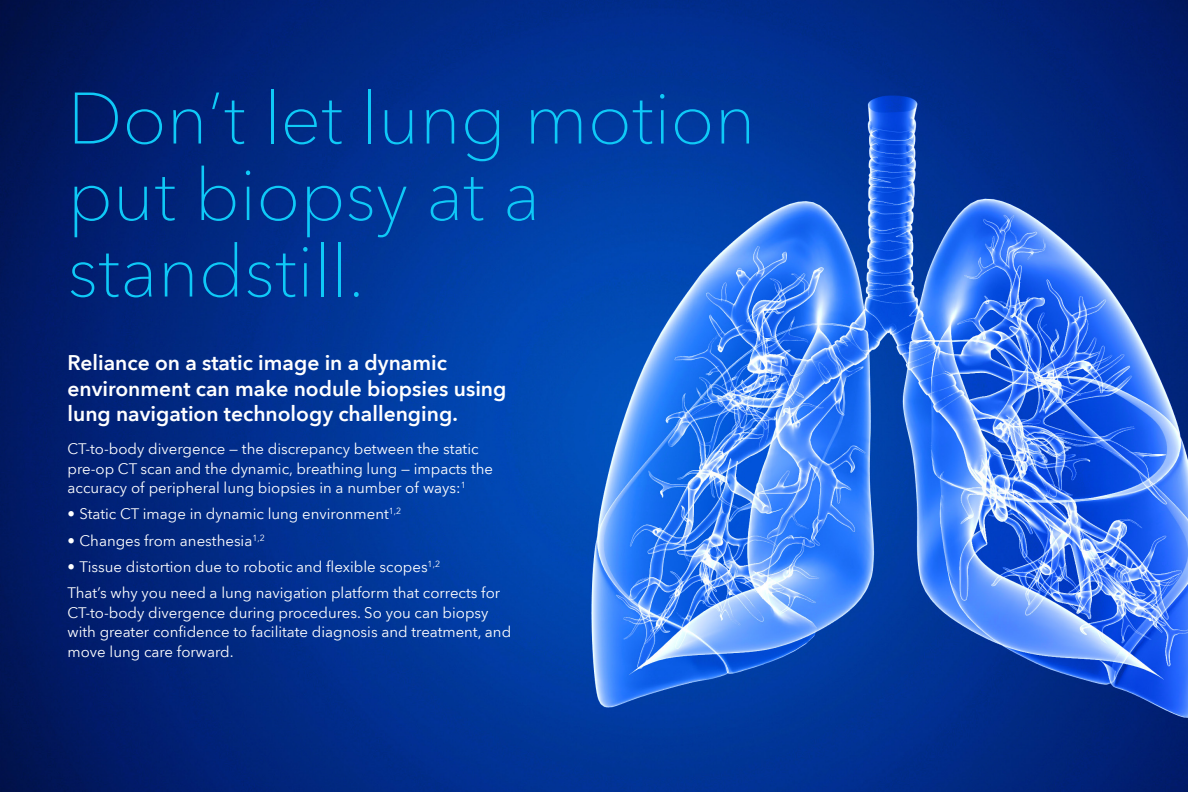
<style>
.page{position:relative;width:1188px;height:792px;background:#fff}
.page>*{position:absolute;margin:0;border:0;box-sizing:border-box;transform-origin:0 0}
.Headline-use_110__leading{font:100 72px/76.5px "Avenir Next World";color:#0fc9f7}
.Subhead_2_medium{font:600 21px/25.5px "Avenir Next World";color:#fff}
.Body-use_130__leading{font:15px/19.5px "Avenir Next World";color:#fff}
</style>
<div class="page">
<img style="left:0;top:0;width:1188px;height:792px">
<p class="Headline-use_110__leading" style="left:68px;top:80px;width:690px">Don’t let lung motion put biopsy at a standstill.</p>
<p class="Subhead_2_medium" style="left:68px;top:350px;width:440px">Reliance on a static image in a dynamic environment can make nodule biopsies using lung navigation technology challenging.</p>
<p class="Body-use_130__leading" style="left:68px;top:439px;width:427px">CT-to-body divergence — the discrepancy between the static pre-op CT scan and the dynamic, breathing lung — impacts the accuracy of peripheral lung biopsies in a number of ways:<sup>1</sup></p>
<p class="Body-use_130__leading" style="left:68px;top:505px;width:335px">• Static CT image in dynamic lung environment<sup>1,2</sup></p>
<p class="Body-use_130__leading" style="left:68px;top:531px;width:199px">• Changes from anesthesia<sup>1,2</sup></p>
<p class="Body-use_130__leading" style="left:68px;top:557px;width:374px">• Tissue distortion due to robotic and flexible scopes<sup>1,2</sup></p>
<p class="Body-use_130__leading" style="left:68px;top:583px;width:445px">That’s why you need a lung navigation platform that corrects for CT-to-body divergence during procedures. So you can biopsy with greater confidence to facilitate diagnosis and treatment, and move lung care forward.</p>
</div>
